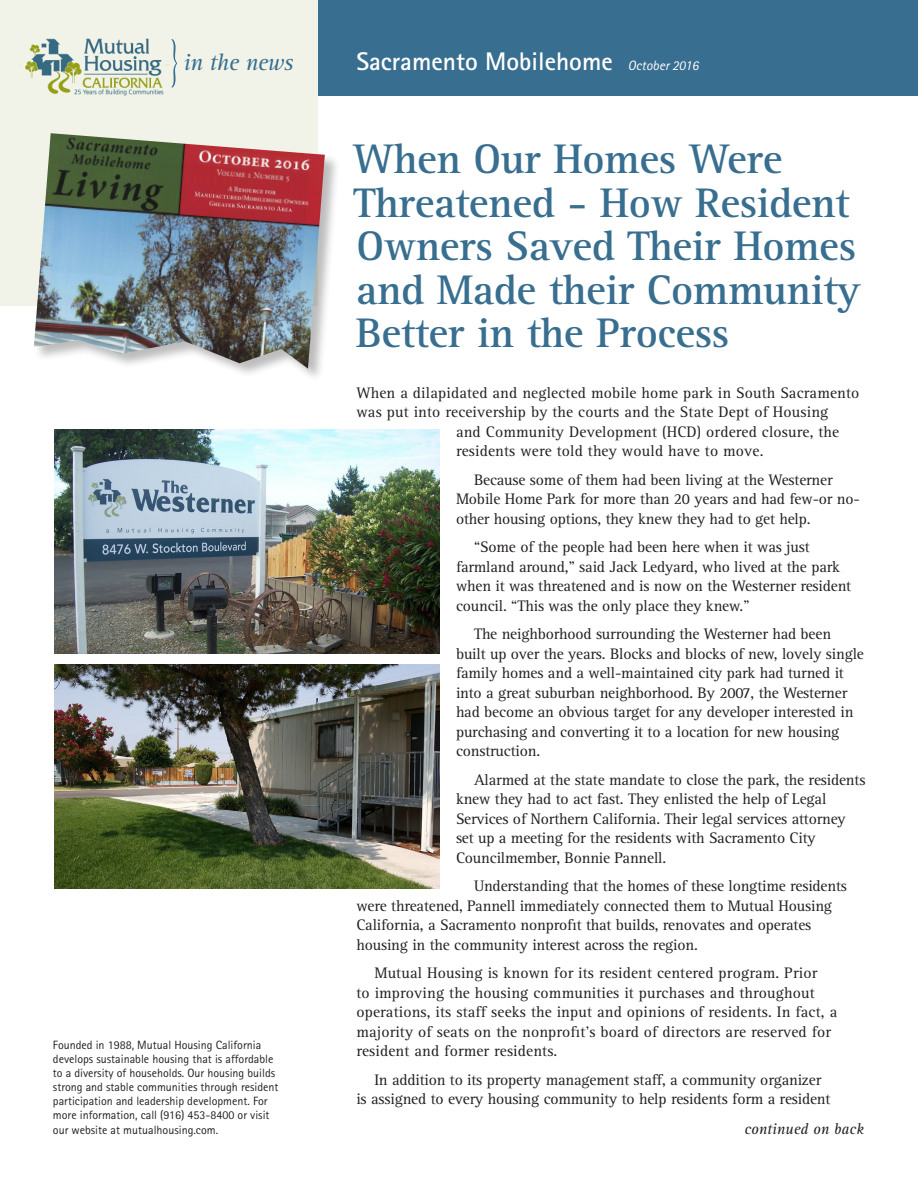
<style>
.page{position:relative;width:918px;height:1188px;background:#fff}
.page>*{position:absolute;margin:0;border:0;box-sizing:border-box;transform-origin:0 0}
.t1{font:700 42.75px/43.5px "Rotis Serif";letter-spacing:-.01em;color:#386e8f}
.t2{font:700 25.5px "Rotis Sans Serif";color:#fff}
.t3{font:italic 23.85px "Rotis Serif";letter-spacing:-.02em;color:#386e8f}
.t4{font:15.75px/19.5px "Rotis Serif";letter-spacing:-.01em;color:#231f20}
.t5{font:15.75px/19.5px "Rotis Serif";letter-spacing:.01em;color:#231f20}
.t6{font:italic 15.75px "Rotis Serif";color:#231f20}
.t7{font:12px/14.1px "Rotis Sans Serif";color:#231f20}
.s1{font-weight:400;font-style:italic;font-size:13.5px}
</style>
<div class="page">
<div style="left:314px;top:0;width:604px;height:95px;background:#386e8f"></div>
<div style="left:0;top:0;width:318px;height:306px;background:#f1f3e8"></div>
<div style="left:34px;top:133px;width:306px;height:250px;background:#231f20;opacity:.3"></div>
<img style="left:34px;top:133px;width:291px;height:236px">
<img style="left:19px;top:38px;width:150px;height:58px">
<svg style="left:172px;top:39px;width:5px;height:49px"></svg>
<img style="left:54px;top:429px;width:386px;height:224px">
<img style="left:54px;top:664px;width:386px;height:224px">
<p class="t3" style="left:184px;top:49px;width:111px">in the news</p>
<p class="t2" style="left:356px;top:45px;width:344px">Sacramento Mobilehome <span class="s1">October 2016</span></p>
<p class="t1" style="left:353px;top:138px;width:509px">When Our Homes Were<br>Threatened - How Resident<br>Owners Saved Their Homes and Made their Community<br>Better in the Process</p>
<p class="t5" style="left:356px;top:383px;width:505px">When a dilapidated and neglected mobile home park in South Sacramento</p>
<p class="t5" style="left:356px;top:403px;width:474px">was put into receivership by the courts and the State Dept of Housing</p>
<p class="t5" style="left:456px;top:422px;width:385px">and Community Development (HCD) ordered closure, the</p>
<p class="t5" style="left:456px;top:442px;width:309px">residents were told they would have to move.</p>
<p class="t4" style="left:456px;top:470px;width:405px;text-indent:18px">Because some of them had been living at the Westerner<br>Mobile Home Park for more than 20 years and had few-or no&shy;other housing options, they knew they had to get help.</p>
<p class="t4" style="left:456px;top:538px;width:397px;text-indent:18px">“Some of the people had been here when it was just farmland around,” said Jack Ledyard, who lived at the park when it was threatened and is now on the Westerner resident council. “This was the only place they knew.”</p>
<p class="t4" style="left:456px;top:625px;width:409px;text-indent:18px">The neighborhood surrounding the Westerner had been built up over the years. Blocks and blocks of new, lovely single family homes and a well-maintained city park had turned it into a great suburban neighborhood. By 2007, the Westerner had become an obvious target for any developer interested in purchasing and converting it to a location for new housing construction.</p>
<p class="t4" style="left:456px;top:770px;width:411px;text-indent:18px">Alarmed at the state mandate to close the park, the residents knew they had to act fast. They enlisted the help of Legal Services of Northern California. Their legal services attorney set up a meeting for the residents with Sacramento City Councilmember, Bonnie Pannell.</p>
<p class="t4" style="left:356px;top:877px;width:492px;text-indent:118px">Understanding that the homes of these longtime residents were threatened, Pannell immediately connected them to Mutual Housing California, a Sacramento nonprofit that builds, renovates and operates housing in the community interest across the region.</p>
<p class="t5" style="left:356px;top:964px;width:482px;text-indent:18px">Mutual Housing is known for its resident centered program. Prior<br>to improving the housing communities it purchases and throughout operations, its staff seeks the input and opinions of residents. In fact, a majority of seats on the nonprofit’s board of directors are reserved for resident and former residents.</p>
<p class="t4" style="left:356px;top:1070px;width:476px;text-align:center">In addition to its property management staff, a community organizer<br>is assigned to every housing community to help residents form a resident</p>
<p class="t7" style="left:53px;top:1038px;width:227px">Founded in 1988, Mutual Housing California develops sustainable housing that is affordable to a diversity of households. Our housing builds strong and stable communities through resident participation and leadership development. For more information, call (916) 453-8400 or visit</p>
<p class="t7" style="left:53px;top:1122px;width:167px">our website at mutualhousing.com.</p>
<p class="t6" style="left:744px;top:1120px;width:121px">continued on back</p>
</div>
